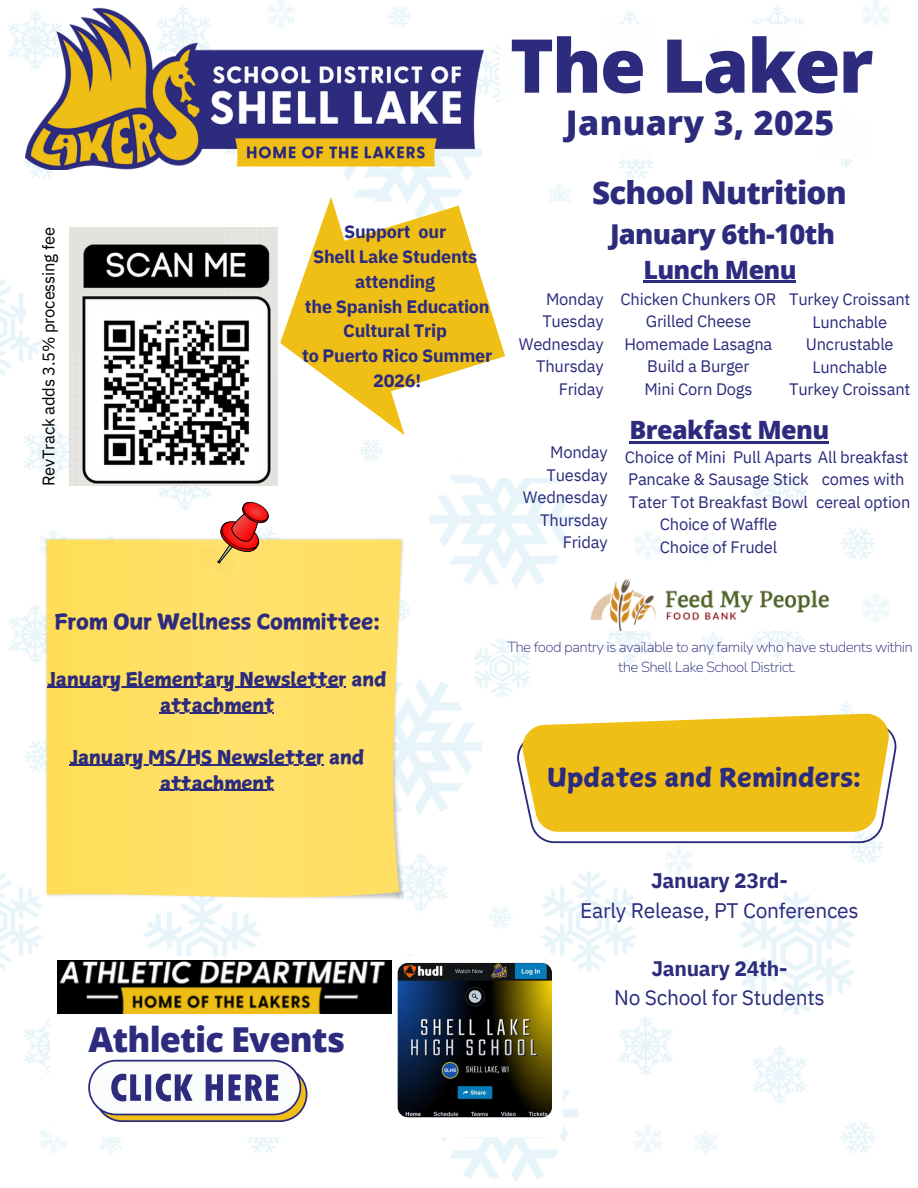
<style>
.page{position:relative;width:918px;height:1188px;background:#fff}
.page>*{position:absolute;margin:0;border:0;box-sizing:border-box;transform-origin:0 0}
.t1{font:800 74.4px "Open Sans";letter-spacing:-.025em;color:#2c2b7d}
.t2{font:800 34.35px "Open Sans";letter-spacing:-.025em;color:#2c2b7d}
.t3{font:800 33.9px "Open Sans";letter-spacing:.01em;color:#2c2b7d}
.t4{font:800 31.35px "Open Sans";letter-spacing:-.025em;color:#2c2b7d}
.t5{font:800 27.3px "Open Sans";letter-spacing:-.025em;color:#2c2b7d}
.t6{font:25.5px "Canva Surname Fu";color:#2c2b7d}
.t7{font:800 25.2px "Open Sans";letter-spacing:-.025em;color:#2c2b7d}
.t8{font:21.3px "Canva Surname Fu";letter-spacing:-.015em;color:#2c2b7d}
.t9{font:21px/29.2px "IBM Plex Sans";letter-spacing:-.015em;color:#2c2b7d;text-align:center}
.t10{font:19.05px "Canva Surname Fu";letter-spacing:-.015em;color:#2c2b7d}
.t11{font:700 18px/24.8px "IBM Plex Sans";letter-spacing:-.015em;color:#2c2b7d;text-align:center}
.t12{font:16.65px "IBM Plex Sans";letter-spacing:-.015em;color:#000}
.t13{font:16.5px/22.5px "IBM Plex Sans";letter-spacing:-.015em;color:#2c2b7d;text-align:center}
.t14{font:200 14.55px/20.2px "Nunito Sans 10 pt";letter-spacing:-.045em;color:#2c2b7d;text-align:center}
.s1{font-weight:700}
</style>
<div class="page">
<img style="left:0;top:0;width:897px;height:1182px">
<img style="left:26px;top:7px;width:458px;height:162px">
<div style="left:499px;top:24px;width:398px;height:135px;background:#fff;border-radius:25px"></div>
<div style="left:464px;top:202px;width:433px;height:276px;background:#fff;border-radius:18px"></div>
<img style="left:41px;top:355px;width:239px;height:65px">
<div style="left:26px;top:202px;width:382px;height:140px;background:#fff;border-radius:13px"></div>
<img style="left:587px;top:572px;width:247px;height:59px">
<svg style="left:280px;top:197px;width:225px;height:238px;fill:#f0bf16"></svg>
<img style="left:69px;top:227px;width:208px;height:259px">
<img style="left:41px;top:533px;width:368px;height:371px">
<svg style="left:47px;top:540px;width:354px;height:364px;background:#fddf69"></svg>
<svg style="left:192px;top:499px;width:82px;height:81px"></svg>
<svg style="left:50px;top:956px;width:513px;height:181px"></svg>
<img style="left:57px;top:960px;width:335px;height:54px">
<svg style="left:88px;top:1060px;width:220px;height:62px"></svg>
<img style="left:398px;top:963px;width:154px;height:154px;border-radius:10px">
<svg style="left:517px;top:723px;width:379px;height:120px"></svg>
<svg style="left:523px;top:714px;width:366px;height:118px;background:#f0c329"></svg>
<hr style="left:47px;top:686px;width:299px;height:1px;background:#2c2b7d">
<hr style="left:160px;top:712px;width:114px;height:1px;background:#2c2b7d">
<hr style="left:70px;top:764px;width:254px;height:1px;background:#2c2b7d">
<hr style="left:160px;top:790px;width:114px;height:1px;background:#2c2b7d">
<hr style="left:630px;top:441px;width:199px;height:2px;background:#2c2b7d">
<hr style="left:643px;top:281px;width:153px;height:2px;background:#2c2b7d">
<p class="t12" style="left:38px;top:486px;width:261px;rotate:-90deg">RevTrack adds 3.5% processing fee</p>
<p class="t11" style="left:344px;top:219px;width:104px">Support our</p>
<p class="t11" style="left:313px;top:244px;width:166px">Shell Lake Students</p>
<p class="t11" style="left:355px;top:269px;width:81px">attending</p>
<p class="t11" style="left:305px;top:293px;width:186px">the Spanish Education<br>Cultural Trip</p>
<h6 class="t11" style="left:302px;top:343px;width:192px">to Puerto Rico Summer<br>2026!</h6>
<p class="t1" style="left:510px;top:13px;width:365px">The Laker</p>
<p class="t3" style="left:566px;top:99px;width:270px">January 3, 2025</p>
<p class="t4" style="left:592px;top:170px;width:256px">School Nutrition</p>
<p class="t5" style="left:610px;top:214px;width:227px">January 6th-10th</p>
<p class="t7" style="left:643px;top:252px;width:155px">Lunch Menu</p>
<p class="t13" style="left:546px;top:287px;width:59px">Monday</p>
<p class="t13" style="left:542px;top:310px;width:63px">Tuesday</p>
<p class="t13" style="left:519px;top:332px;width:86px">Wednesday</p>
<p class="t13" style="left:536px;top:355px;width:69px">Thursday</p>
<p class="t13" style="left:559px;top:377px;width:47px">Friday</p>
<p class="t13" style="left:550px;top:441px;width:59px">Monday</p>
<p class="t13" style="left:546px;top:463px;width:63px">Tuesday</p>
<p class="t13" style="left:523px;top:486px;width:86px">Wednesday</p>
<h4 class="t13" style="left:540px;top:508px;width:69px">Thursday</h4>
<p class="t13" style="left:563px;top:531px;width:47px">Friday</p>
<p class="t13" style="left:621px;top:287px;width:157px">Chicken Chunkers OR</p>
<p class="t13" style="left:646px;top:310px;width:107px">Grilled Cheese</p>
<p class="t13" style="left:624px;top:332px;width:149px">Homemade Lasagna</p>
<p class="t13" style="left:647px;top:355px;width:104px">Build a Burger</p>
<h3 class="t13" style="left:644px;top:377px;width:110px">Mini Corn Dogs</h3>
<p class="t13" style="left:789px;top:288px;width:123px">Turkey Croissant</p>
<h4 class="t13" style="left:812px;top:310px;width:76px">Lunchable</h4>
<p class="t13" style="left:806px;top:333px;width:89px">Uncrustable</p>
<p class="t13" style="left:812px;top:355px;width:76px">Lunchable</p>
<p class="t13" style="left:789px;top:378px;width:123px">Turkey Croissant</p>
<h2 class="t7" style="left:630px;top:412px;width:201px">Breakfast Menu</h2>
<p class="t13" style="left:625px;top:445px;width:285px">Choice of Mini Pull Aparts All breakfast</p>
<p class="t13" style="left:628px;top:468px;width:182px">Pancake &amp; Sausage Stick</p>
<p class="t13" style="left:629px;top:490px;width:181px">Tater Tot Breakfast Bowl</p>
<p class="t13" style="left:660px;top:513px;width:119px">Choice of Waffle</p>
<p class="t13" style="left:660px;top:535px;width:119px">Choice of Frudel</p>
<p class="t13" style="left:816px;top:468px;width:96px">comes with cereal option</p>
<h2 class="t8" style="left:54px;top:611px;width:327px">From Our Wellness Committee:</h2>
<p class="t10" style="left:47px;top:670px;width:341px">January Elementary Newsletter and</p>
<p class="t10" style="left:160px;top:696px;width:116px">attachment</p>
<p class="t10" style="left:70px;top:748px;width:296px">January MS/HS Newsletter and</p>
<p class="t10" style="left:160px;top:773px;width:116px">attachment</p>
<p class="t14" style="left:507px;top:637px;width:407px">The food pantry is available to any family who have students within the Shell Lake School District.</p>
<p class="t6" style="left:547px;top:765px;width:315px">Updates and Reminders:</p>
<h1 class="t2" style="left:89px;top:1016px;width:258px">Athletic Events</h1>
<p class="t9" style="left:580px;top:866px;width:280px"><span class="s1">January 23rd-<br></span>Early Release, PT Conferences</p>
<p class="t9" style="left:614px;top:954px;width:212px"><span class="s1">January 24th-<br></span>No School for Students</p>
</div>
